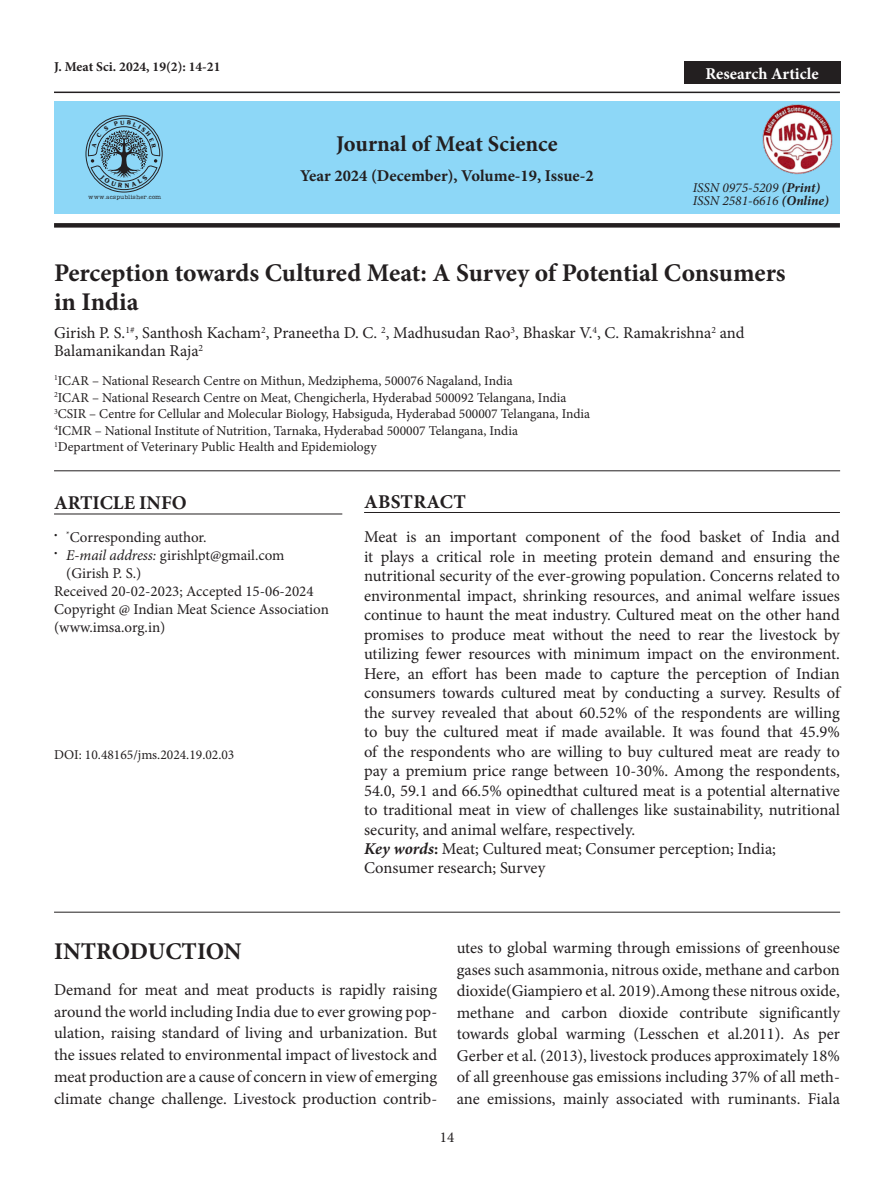
<style>
.page{position:relative;width:894px;height:1191px;background:#fff}
.page>*{position:absolute;margin:0;border:0;box-sizing:border-box;transform-origin:0 0}
.article_title{font:700 25.5px/28.5px "Minion Pro";letter-spacing:-.005em;color:#231f20}
.head-1{font:700 24px "Minion Pro";color:#231f20}
.t1{font:700 22.5px "Minion Pro";color:#231f20}
.Article_Info{font:700 19.5px "Minion Pro";color:#231f20}
.Abstract{font:700 19.5px "Minion Pro";letter-spacing:.01em;color:#231f20}
.abstract_text{font:16.5px/19.5px "Minion Pro";color:#231f20;text-align:justify}
.para-1{font:16.5px/21.6px "Minion Pro";letter-spacing:-.005em;color:#231f20;text-align:justify}
.author_name{font:16.5px/18px "Minion Pro";letter-spacing:-.005em;color:#231f20}
.Article_info_text{font:16.5px/18.9px "Minion Pro";letter-spacing:-.005em;color:#231f20}
.t2{font:700 16.5px "Minion Pro";color:#231f20}
.t3{font:700 16.5px "Minion Pro";color:#fff}
.Email_Section{font:15px/18px "Minion Pro";color:#231f20}
.Corresponding_author{font:15px/18px "Minion Pro";letter-spacing:-.005em;color:#231f20}
.author-affil{font:13.5px "Minion Pro";color:#231f20}
.t4{font:italic 13.5px "Minion Pro";color:#231f20}
.t5{font:700 13.5px "Minion Pro";color:#231f20}
.t6{font:6px "Lumios TW Used";color:#231f20}
.s1{font-weight:700}
.s2{font-weight:700;font-style:italic}
.s3{font-style:italic}
</style>
<div class="page">
<hr style="left:364px;top:512px;width:475px;height:1px;background:#231f20">
<hr style="left:54px;top:92px;width:785px;height:1px;background:#231f20">
<svg style="left:54px;top:223px;width:785px;height:4px;background:#272324"></svg>
<div style="left:54px;top:102px;width:785px;height:112px;background:#8dd7f7"></div>
<hr style="left:54px;top:470px;width:785px;height:1px;background:#231f20">
<hr style="left:54px;top:911px;width:785px;height:1px;background:#231f20">
<div style="left:683px;top:62px;width:157px;height:22px;background:#231f20"></div>
<hr style="left:54px;top:513px;width:288px;height:1px;background:#231f20">
<img style="left:762px;top:104px;width:71px;height:71px">
<svg style="left:85px;top:115px;width:78px;height:77px"></svg>
<p class="t5" style="left:54px;top:57px;width:168px">J. Meat Sci. 2024, 19(2): 14-21</p>
<p class="t6" style="left:88px;top:193px;width:75px">www.acspublisher.com</p>
<p class="t1" style="left:336px;top:128px;width:223px">Journal of Meat Science</p>
<p class="t2" style="left:300px;top:164px;width:295px">Year 2024 (December), Volume-19, Issue-2</p>
<p class="t3" style="left:705px;top:62px;width:115px">Research Article</p>
<p class="t4" style="left:692px;top:178px;width:129px">ISSN 0975-5209 <span class="s1">(Print)</span></p>
<p class="t4" style="left:692px;top:192px;width:138px">ISSN 2581-6616 <span class="s1">(Online)</span></p>
<p class="article_title" style="left:54px;top:259px;width:733px">Perception towards Cultured Meat: A Survey of Potential Consumers in India</p>
<p class="author_name" style="left:54px;top:324px;width:691px">Girish P. S.<sup>1#</sup>, Santhosh Kacham<sup>2</sup>, Praneetha D. C. <sup>2</sup>, Madhusudan Rao<sup>3</sup>, Bhaskar V.<sup>4</sup>, C. Ramakrishna<sup>2</sup> and<br>Balamanikandan Raja<sup>2</sup></p>
<p class="author-affil" style="left:54px;top:371px;width:460px"><sup>1</sup>ICAR – National Research Centre on Mithun, Medziphema, 500076 Nagaland, India</p>
<p class="author-affil" style="left:54px;top:388px;width:513px"><sup>2</sup>ICAR – National Research Centre on Meat, Chengicherla, Hyderabad 500092 Telangana, India</p>
<p class="author-affil" style="left:54px;top:404px;width:537px"><sup>3</sup>CSIR – Centre for Cellular and Molecular Biology, Habsiguda, Hyderabad 500007 Telangana, India</p>
<p class="author-affil" style="left:54px;top:421px;width:465px"><sup>4</sup>ICMR – National Institute of Nutrition, Tarnaka, Hyderabad 500007 Telangana, India</p>
<p class="author-affil" style="left:54px;top:437px;width:324px"><sup>1</sup>Department of Veterinary Public Health and Epidemiology</p>
<p class="Abstract" style="left:364px;top:487px;width:103px">ABSTRACT</p>
<p class="abstract_text" style="left:364px;top:527px;width:477px">Meat is an important component of the food basket of India and it plays a critical role in meeting protein demand and ensuring the nutritional security of the ever-growing population. Concerns related to environmental impact, shrinking resources, and animal welfare issues continue to haunt the meat industry. Cultured meat on the other hand promises to produce meat without the need to rear the livestock by utilizing fewer resources with minimum impact on the environment.<br>Here, an effort has been made to capture the perception of Indian consumers towards cultured meat by conducting a survey. Results of the survey revealed that about 60.52% of the respondents are willing to buy the cultured meat if made available. It was found that 45.9% of the respondents who are willing to buy cultured meat are ready to pay a premium price range between 10-30%. Among the respondents, 54.0, 59.1 and 66.5% opinedthat cultured meat is a potential alternative to traditional meat in view of challenges like sustainability, nutritional security, and animal welfare, respectively.</p>
<p class="Article_info_text" style="left:364px;top:839px;width:413px"><span class="s2">Key words</span><span class="s1">:</span> Meat; Cultured meat; Consumer perception; India;<br>Consumer research; Survey</p>
<p class="Article_Info" style="left:54px;top:489px;width:134px">ARTICLE INFO</p>
<p class="Corresponding_author" style="left:54px;top:528px;width:154px"><sup>•</sup> <sup>*</sup>Corresponding author.</p>
<p class="Corresponding_author" style="left:66px;top:546px;width:220px;text-indent:-12px"><sup>•</sup> <span class="s3">E-mail address:</span> girishlpt@gmail.com (Girish P. S.)</p>
<p class="Email_Section" style="left:54px;top:582px;width:261px">Received 20-02-2023; Accepted 15-06-2024</p>
<p class="Email_Section" style="left:54px;top:600px;width:276px">Copyright @ Indian Meat Science Association (www.imsa.org.in)</p>
<p class="author-affil" style="left:54px;top:745px;width:182px">DOI: 10.48165/jms.2024.19.02.03</p>
<p class="head-1" style="left:54px;top:933px;width:189px">INTRODUCTION</p>
<p class="para-1" style="left:54px;top:978px;width:384px">Demand for meat and meat products is rapidly raising around the world including India due to ever growing pop&shy;ulation, raising standard of living and urbanization. But the issues related to environmental impact of livestock and meat production are a cause of concern in view of emerging climate change challenge. Livestock production contrib-</p>
<p class="para-1" style="left:456px;top:936px;width:384px">utes to global warming through emissions of greenhouse gases such asammonia, nitrous oxide, methane and carbon dioxide(Giampiero et al. 2019).Among these nitrous oxide, methane and carbon dioxide contribute significantly towards global warming (Lesschen et al.2011). As per Gerber et al. (2013), livestock produces approximately 18% of all greenhouse gas emissions including 37% of all meth&shy;ane emissions, mainly associated with ruminants. Fiala</p>
<p class="Email_Section" style="left:439px;top:1128px;width:16px">14</p>
</div>
